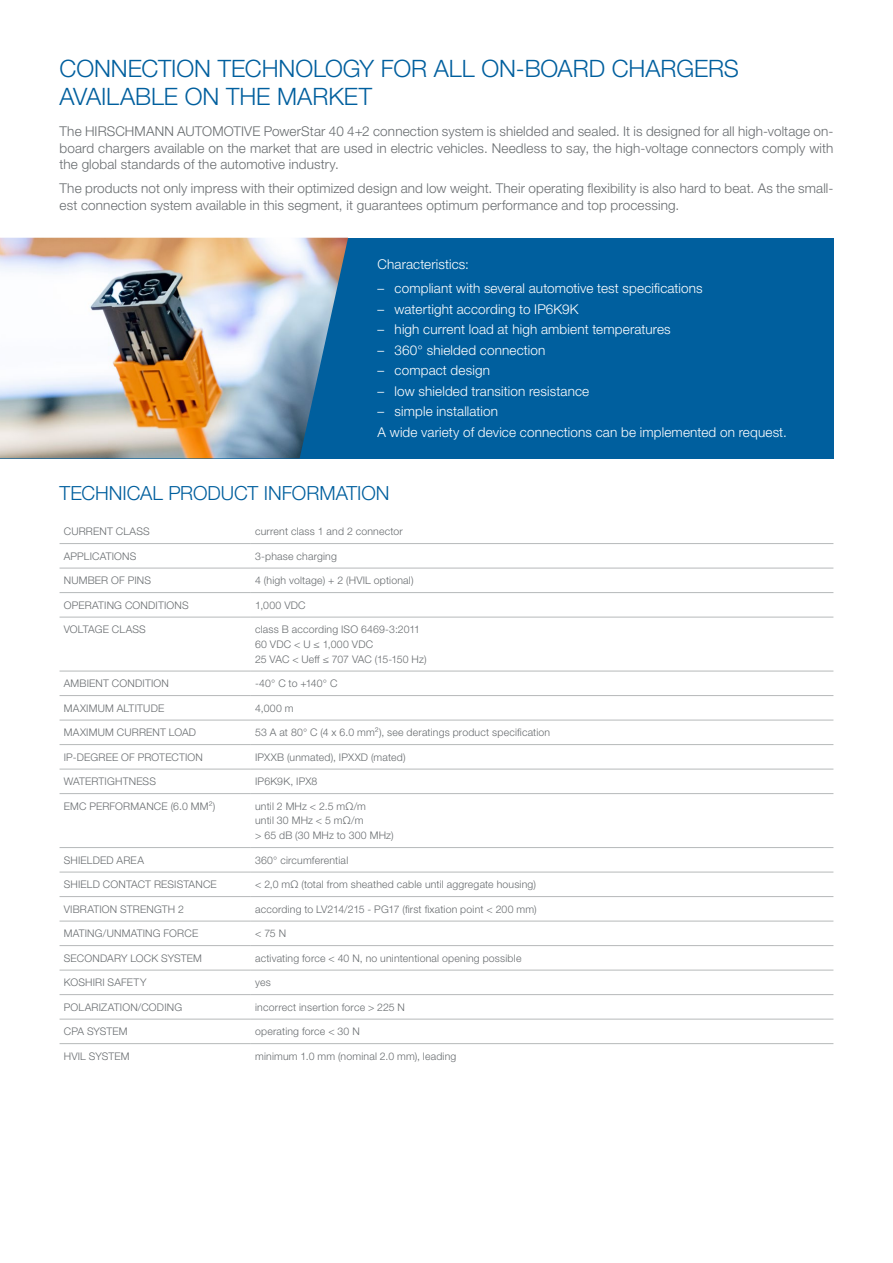
<style>
.page{position:relative;width:893px;height:1263px;background:#fff}
.page>*{position:absolute;margin:0;border:0;box-sizing:border-box;transform-origin:0 0}
.t1{font:300 24px/28.8px "Helvetica Neue LTW1 G";letter-spacing:-.005em;color:#005f9e}
.t2{font:300 19.5px "Helvetica Neue LTW1 G";letter-spacing:-.005em;color:#005f9e}
.t3{font:300 13.5px/16.2px "Helvetica Neue LTW1 G";letter-spacing:.01em;color:#686c6f;text-align:justify}
.t4{font:300 13.5px/20.4px "Helvetica Neue LTW1 G";letter-spacing:.01em;color:#fff}
.t5{font:300 10.5px/14.7px "Helvetica Neue LTW1 G";letter-spacing:.02em;color:#686c6f}
</style>
<div class="page">
<div style="left:0;top:238px;width:833px;height:220px;background:#005f9e"></div>
<hr style="left:60px;top:543px;width:191px;height:1px;background:#b6b9ba">
<hr style="left:251px;top:543px;width:582px;height:1px;background:#b6b9ba">
<hr style="left:60px;top:568px;width:191px;height:1px;background:#b6b9ba">
<hr style="left:251px;top:568px;width:582px;height:1px;background:#b6b9ba">
<hr style="left:60px;top:592px;width:191px;height:1px;background:#b6b9ba">
<hr style="left:251px;top:592px;width:582px;height:1px;background:#b6b9ba">
<hr style="left:60px;top:617px;width:191px;height:1px;background:#b6b9ba">
<hr style="left:251px;top:617px;width:582px;height:1px;background:#b6b9ba">
<hr style="left:60px;top:671px;width:191px;height:1px;background:#b6b9ba">
<hr style="left:251px;top:671px;width:582px;height:1px;background:#b6b9ba">
<hr style="left:60px;top:695px;width:191px;height:1px;background:#b6b9ba">
<hr style="left:251px;top:695px;width:582px;height:1px;background:#b6b9ba">
<hr style="left:60px;top:720px;width:191px;height:1px;background:#b6b9ba">
<hr style="left:251px;top:720px;width:582px;height:1px;background:#b6b9ba">
<hr style="left:60px;top:744px;width:191px;height:1px;background:#b6b9ba">
<hr style="left:251px;top:744px;width:582px;height:1px;background:#b6b9ba">
<hr style="left:60px;top:769px;width:191px;height:1px;background:#b6b9ba">
<hr style="left:251px;top:769px;width:582px;height:1px;background:#b6b9ba">
<hr style="left:60px;top:793px;width:191px;height:1px;background:#b6b9ba">
<hr style="left:251px;top:793px;width:582px;height:1px;background:#b6b9ba">
<hr style="left:60px;top:847px;width:191px;height:1px;background:#b6b9ba">
<hr style="left:251px;top:847px;width:582px;height:1px;background:#b6b9ba">
<hr style="left:60px;top:872px;width:191px;height:1px;background:#b6b9ba">
<hr style="left:251px;top:872px;width:582px;height:1px;background:#b6b9ba">
<hr style="left:60px;top:896px;width:191px;height:1px;background:#b6b9ba">
<hr style="left:251px;top:896px;width:582px;height:1px;background:#b6b9ba">
<hr style="left:60px;top:921px;width:191px;height:1px;background:#b6b9ba">
<hr style="left:251px;top:921px;width:582px;height:1px;background:#b6b9ba">
<hr style="left:60px;top:945px;width:191px;height:1px;background:#b6b9ba">
<hr style="left:251px;top:945px;width:582px;height:1px;background:#b6b9ba">
<hr style="left:60px;top:970px;width:191px;height:1px;background:#b6b9ba">
<hr style="left:251px;top:970px;width:582px;height:1px;background:#b6b9ba">
<hr style="left:60px;top:994px;width:191px;height:1px;background:#b6b9ba">
<hr style="left:251px;top:994px;width:582px;height:1px;background:#b6b9ba">
<hr style="left:60px;top:1019px;width:191px;height:1px;background:#b6b9ba">
<hr style="left:251px;top:1019px;width:582px;height:1px;background:#b6b9ba">
<hr style="left:60px;top:1043px;width:191px;height:1px;background:#b6b9ba">
<hr style="left:251px;top:1043px;width:582px;height:1px;background:#b6b9ba">
<img style="left:0;top:238px;width:348px;height:220px">
<h1 class="t1" style="left:60px;top:54px;width:681px">CONNECTION TECHNOLOGY FOR ALL ON-BOARD CHARGERS<br>AVAILABLE ON THE MARKET</h1>
<p class="t3" style="left:60px;top:123px;width:775px">The HIRSCHMANN AUTOMOTIVE PowerStar 40 4+2 connection system is shielded and sealed. It is designed for all high-voltage on&shy;board chargers available on the market that are used in electric vehicles. Needless to say, the high-voltage connectors comply with the global standards of the automotive industry.</p>
<p class="t3" style="left:60px;top:181px;width:775px">The products not only impress with their optimized design and low weight. Their operating flexibility is also hard to beat. As the small&shy;est connection system available in this segment, it guarantees optimum performance and top processing.</p>
<p class="t4" style="left:378px;top:254px;width:93px">Characteristics:</p>
<p class="t4" style="left:378px;top:278px;width:327px">– compliant with several automotive test specifications</p>
<p class="t4" style="left:378px;top:299px;width:203px">– watertight according to IP6K9K</p>
<p class="t4" style="left:378px;top:319px;width:295px">– high current load at high ambient temperatures</p>
<p class="t4" style="left:378px;top:340px;width:169px">– 360° shielded connection</p>
<p class="t4" style="left:378px;top:360px;width:114px">– compact design</p>
<p class="t4" style="left:378px;top:381px;width:213px">– low shielded transition resistance</p>
<p class="t4" style="left:378px;top:401px;width:411px">– simple installation<br>A wide variety of device connections can be implemented on request.</p>
<h2 class="t2" style="left:60px;top:481px;width:331px">TECHNICAL PRODUCT INFORMATION</h2>
<p class="t5" style="left:64px;top:524px;width:88px">CURRENT CLASS</p>
<p class="t5" style="left:255px;top:524px;width:149px">current class 1 and 2 connector</p>
<p class="t5" style="left:64px;top:548px;width:74px">APPLICATIONS</p>
<p class="t5" style="left:255px;top:548px;width:83px">3-phase charging</p>
<p class="t5" style="left:64px;top:573px;width:89px">NUMBER OF PINS</p>
<p class="t5" style="left:255px;top:573px;width:160px">4 (high voltage) + 2 (HVIL optional)</p>
<p class="t5" style="left:64px;top:597px;width:127px">OPERATING CONDITIONS</p>
<p class="t5" style="left:255px;top:597px;width:52px">1,000 VDC</p>
<p class="t5" style="left:64px;top:622px;width:84px">VOLTAGE CLASS</p>
<p class="t5" style="left:255px;top:622px;width:173px">class B according ISO 6469-3:2011<br>60 VDC &lt; U ≤ 1,000 VDC<br>25 VAC &lt; Ueff ≤ 707 VAC (15-150 Hz)</p>
<p class="t5" style="left:64px;top:676px;width:107px">AMBIENT CONDITION</p>
<p class="t5" style="left:255px;top:676px;width:84px">-40° C to +140° C</p>
<p class="t5" style="left:64px;top:700px;width:102px">MAXIMUM ALTITUDE</p>
<p class="t5" style="left:255px;top:700px;width:40px">4,000 m</p>
<p class="t5" style="left:64px;top:725px;width:134px">MAXIMUM CURRENT LOAD</p>
<p class="t5" style="left:255px;top:725px;width:297px">53 A at 80° C (4 x 6.0 mm²), see deratings product specification</p>
<p class="t5" style="left:64px;top:749px;width:141px">IP-DEGREE OF PROTECTION</p>
<p class="t5" style="left:255px;top:749px;width:152px">IPXXB (unmated), IPXXD (mated)</p>
<p class="t5" style="left:64px;top:774px;width:94px">WATERTIGHTNESS</p>
<p class="t5" style="left:255px;top:774px;width:64px">IP6K9K, IPX8</p>
<p class="t5" style="left:64px;top:798px;width:153px">EMC PERFORMANCE (6.0 MM²)</p>
<p class="t5" style="left:255px;top:798px;width:140px">until 2 MHz &lt; 2.5 mΩ/m<br>until 30 MHz &lt; 5 mΩ/m<br>&gt; 65 dB (30 MHz to 300 MHz)</p>
<p class="t5" style="left:64px;top:852px;width:82px">SHIELDED AREA</p>
<p class="t5" style="left:255px;top:852px;width:95px">360° circumferential</p>
<p class="t5" style="left:64px;top:877px;width:155px">SHIELD CONTACT RESISTANCE</p>
<p class="t5" style="left:255px;top:877px;width:282px">&lt; 2,0 mΩ (total from sheathed cable until aggregate housing)</p>
<p class="t5" style="left:64px;top:901px;width:122px">VIBRATION STRENGTH 2</p>
<p class="t5" style="left:255px;top:901px;width:283px">according to LV214/215 - PG17 (first fixation point &lt; 200 mm)</p>
<p class="t5" style="left:64px;top:926px;width:136px">MATING/UNMATING FORCE</p>
<p class="t5" style="left:255px;top:926px;width:32px">&lt; 75 N</p>
<p class="t5" style="left:64px;top:950px;width:139px">SECONDARY LOCK SYSTEM</p>
<p class="t5" style="left:255px;top:950px;width:268px">activating force &lt; 40 N, no unintentional opening possible</p>
<p class="t5" style="left:64px;top:975px;width:84px">KOSHIRI SAFETY</p>
<p class="t5" style="left:255px;top:975px;width:17px">yes</p>
<p class="t5" style="left:64px;top:999px;width:120px">POLARIZATION/CODING</p>
<p class="t5" style="left:255px;top:999px;width:151px">incorrect insertion force &gt; 225 N</p>
<p class="t5" style="left:64px;top:1024px;width:65px">CPA SYSTEM</p>
<p class="t5" style="left:255px;top:1024px;width:106px">operating force &lt; 30 N</p>
<p class="t5" style="left:64px;top:1048px;width:67px">HVIL SYSTEM</p>
<p class="t5" style="left:255px;top:1048px;width:203px">minimum 1.0 mm (nominal 2.0 mm), leading</p>
</div>
